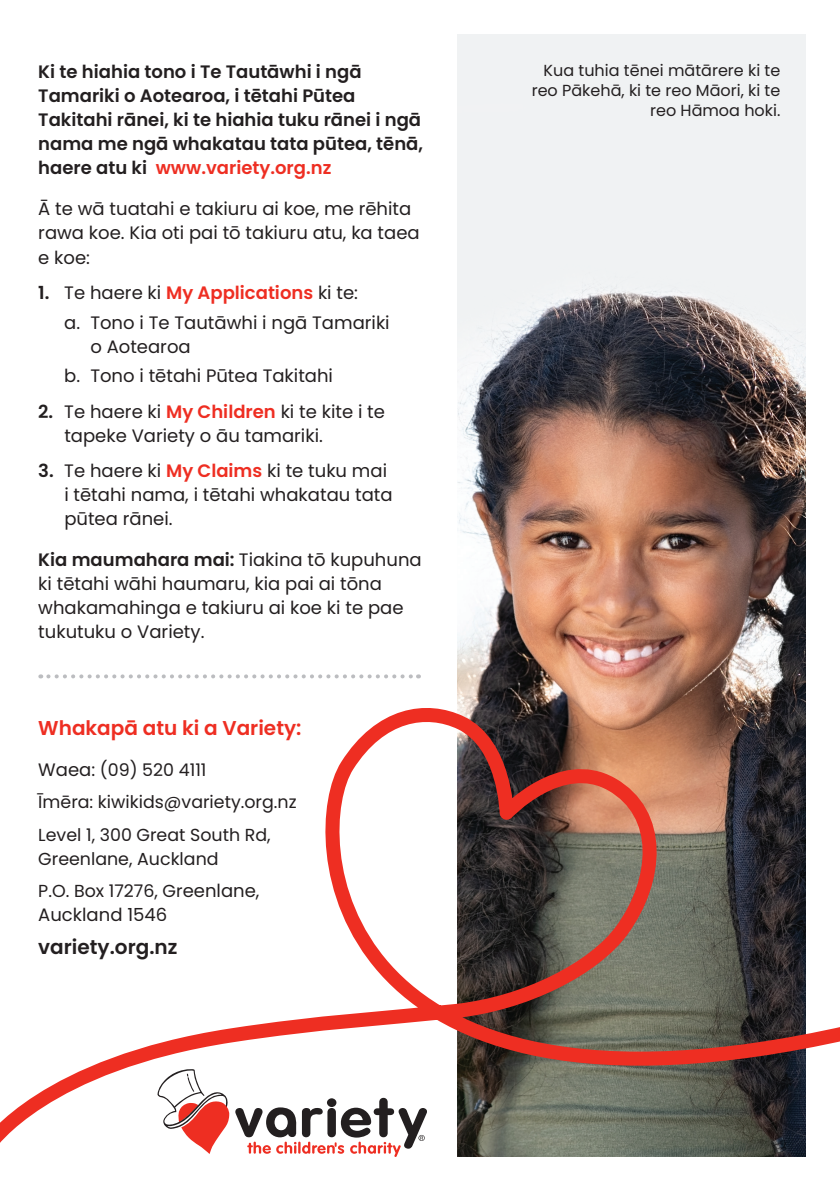
<style>
.page{position:relative;width:840px;height:1191px;background:#fff}
.page>*{position:absolute;margin:0;border:0;box-sizing:border-box;transform-origin:0 0}
.t1{font:600 20px "Poppins";color:#ee2e22}
.t2{font:600 20px "Poppins";color:#231f20}
.t3{font:18px/24px "Poppins";color:#231f20}
.t4{font:600 18px/24px "Poppins";color:#231f20}
.t5{font:17.4px/24px "Poppins";color:#231f20}
.t6{font:16px/20px "Poppins";color:#231f20;text-align:right}
.s1{color:#ee2e22}
.s2{font-weight:600}
.s3{font-weight:600;color:#ee2e22}
.s4{font-size:18px}
</style>
<div class="page">
<img style="left:457px;top:34px;width:348px;height:660px">
<svg style="left:48px;top:674px;width:371px;height:4px"></svg>
<svg style="left:0;top:694px;width:839px;height:463px"></svg>
<svg style="left:235px;top:1097px;width:192px;height:60px"></svg>
<svg style="left:157px;top:1068px;width:72px;height:86px"></svg>
<p class="t4" style="left:38px;top:60px;width:386px">Ki te hiahia tono i Te Tautāwhi i ngā Tamariki o Aotearoa, i tētahi Pūtea Takitahi rānei, ki te hiahia tuku rānei i ngā nama me ngā whakatau tata pūtea, tēnā, haere atu ki <span class="s1">www.variety.org.nz</span></p>
<p class="t3" style="left:38px;top:197px;width:382px">Ā te wā tuatahi e takiuru ai koe, me rēhita rawa koe. Kia oti pai tō takiuru atu, ka taea e koe:</p>
<p class="t3" style="left:38px;top:281px;width:321px"><span class="s2">1.</span> Te haere ki <span class="s3">My Applications</span> ki te:</p>
<p class="t3" style="left:90px;top:310px;width:301px;text-indent:-26px">a. Tono i Te Tautāwhi i ngā Tamariki o Aotearoa</p>
<p class="t3" style="left:64px;top:364px;width:270px">b. Tono i tētahi Pūtea Takitahi</p>
<p class="t3" style="left:64px;top:399px;width:322px;text-indent:-26px"><span class="s2">2.</span> Te haere ki <span class="s3">My Children</span> ki te kite i te tapeke Variety o āu tamariki.</p>
<p class="t3" style="left:64px;top:459px;width:329px;text-indent:-26px"><span class="s2">3.</span> Te haere ki <span class="s3">My Claims</span> ki te tuku mai i tētahi nama, i tētahi whakatau tata pūtea rānei.</p>
<p class="t3" style="left:38px;top:548px;width:385px"><span class="s2">Kia maumahara mai:</span> Tiakina tō kupuhuna ki tētahi wāhi haumaru, kia pai ai tōna whakamahinga e takiuru ai koe ki te pae tukutuku o Variety.</p>
<p class="t1" style="left:38px;top:716px;width:264px">Whakapā atu ki a Variety:</p>
<p class="t5" style="left:38px;top:757px;width:170px"><span class="s4">Waea:</span> (09) 520 4111</p>
<p class="t5" style="left:38px;top:790px;width:260px">Īmēra: kiwikids@variety.org.nz</p>
<p class="t5" style="left:38px;top:822px;width:234px">Level 1, 300 Great South Rd,<br>Greenlane, Auckland</p>
<p class="t5" style="left:38px;top:879px;width:222px">P.O. Box 17276, Gr<span class="s4">eenlane,</span></p>
<p class="t3" style="left:38px;top:903px;width:130px">Auckland 1546</p>
<p class="t2" style="left:38px;top:935px;width:141px">variety.org.nz</p>
<p class="t6" style="left:531px;top:61px;width:250px">Kua tuhia tēnei mātārere ki te reo Pākehā, ki te reo Māori, ki te reo Hāmoa hoki.</p>
</div>
